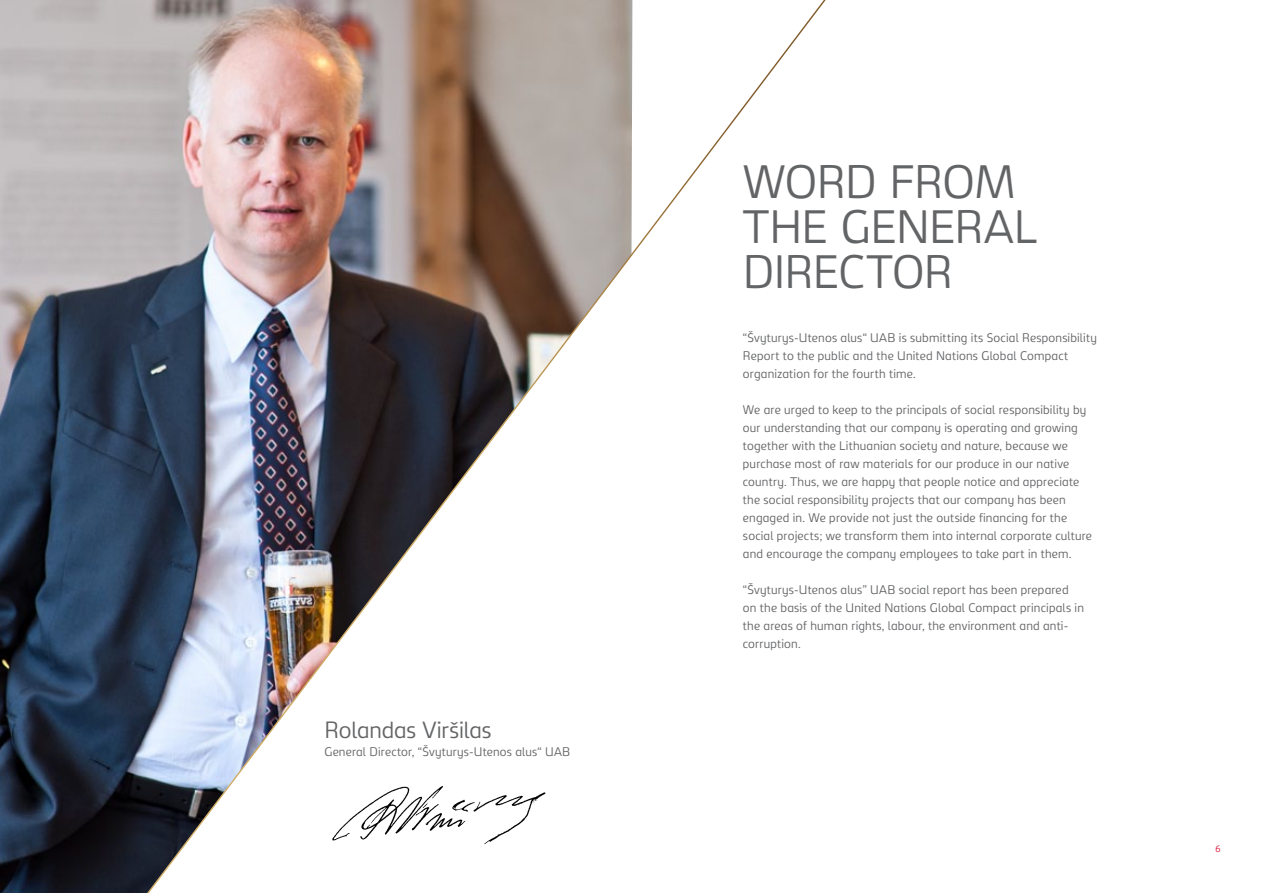
<style>
.page{position:relative;width:1263px;height:893px;background:#fff}
.page>*{position:absolute;margin:0;border:0;box-sizing:border-box;transform-origin:0 0}
.t1{font:300 45px/45px "Carlsberg Sans";letter-spacing:-.02em;color:#636466}
.t2{font:300 22.5px "Carlsberg Sans";letter-spacing:-.005em;color:#636466}
.t3{font:300 12px/18px "Carlsberg Sans";letter-spacing:.015em;color:#636466}
.t4{font:300 9px "Carlsberg Sans";color:#db1736}
</style>
<div class="page">
<img style="left:0;top:0;width:147px;height:893px">
<img style="left:147px;top:0;width:679px;height:893px">
<img style="left:328px;top:778px;width:223px;height:84px">
<h2 class="t2" style="left:324px;top:715px;width:169px">Rolandas Viršilas</h2>
<p class="t3" style="left:324px;top:742px;width:248px">General Director, “Švyturys-Utenos alus“ UAB</p>
<h1 class="t1" style="left:743px;top:158px;width:235px">WORD FROM<br>THE</h1>
<h1 class="t1" style="left:841px;top:203px;width:57px">GENE</h1>
<h1 class="t1" style="left:955px;top:203px;width:85px">RAL</h1>
<h1 class="t1" style="left:743px;top:248px;width:212px">DIRECTOR</h1>
<p class="t3" style="left:743px;top:328px;width:355px">“Švyturys-Utenos alus“ UAB is submitting its Social Responsibility<br>Report to the public and the United N ations Global Compact organization for the fourth time.</p>
<p class="t3" style="left:743px;top:400px;width:351px">We are urged to keep to the principals of social responsibility by our understanding that our company is operating and growing together with the Lithuanian society and nature, because we purchase most of raw materials for our produce in our native country. Thus, we are happy that people notice and appreciate the social responsibility projects that our company has been engaged in. We provide not just the outside financing for the social projects; we transform them into internal corporate culture and encourage the company employees to take part in them.</p>
<p class="t3" style="left:743px;top:580px;width:343px">“Švyturys-Utenos alus” UAB social report has been prepared on the basis of the United N ations Global Compact principals in the areas of human rights, labour, the environment and anti&shy;corruption.</p>
<p class="t4" style="left:1215px;top:842px;width:7px">6</p>
</div>
